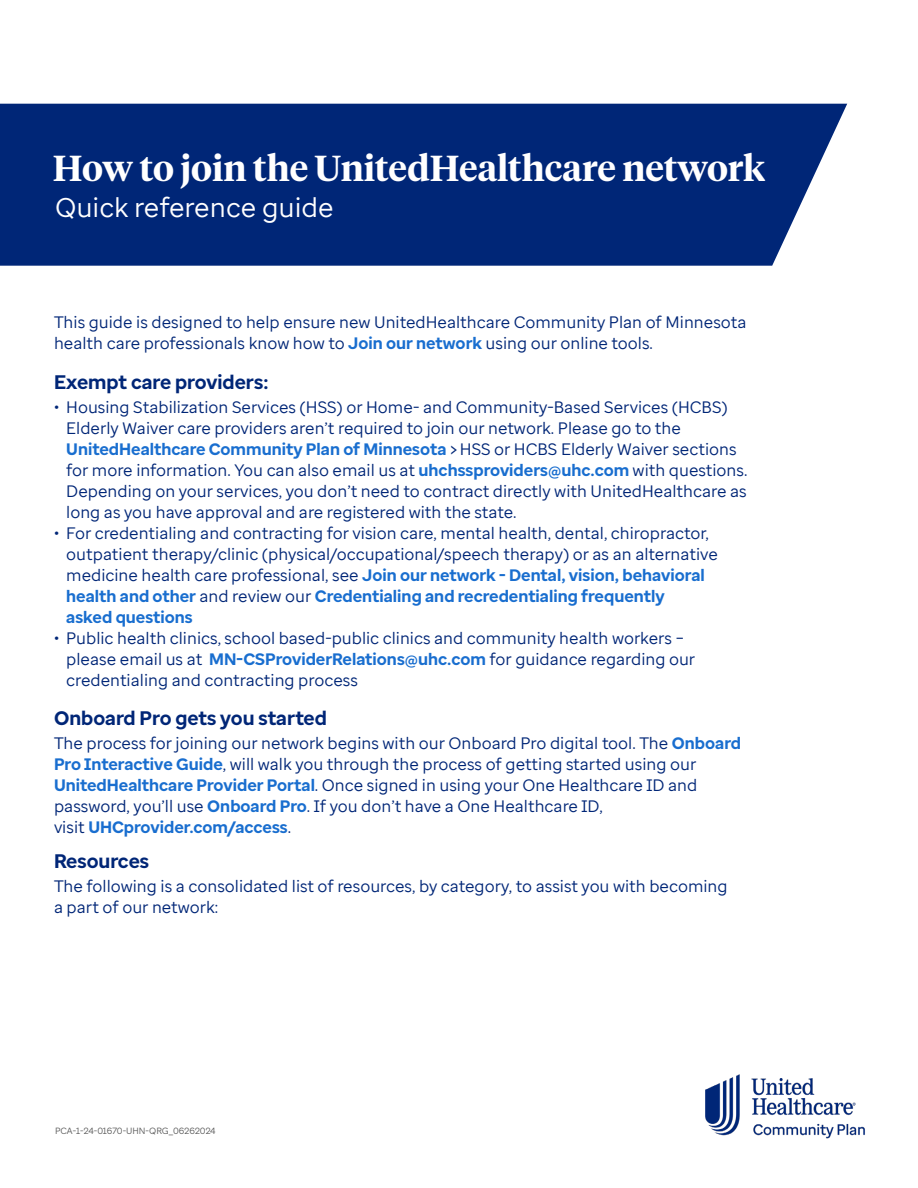
<style>
.page{position:relative;width:918px;height:1188px;background:#fff}
.page>*{position:absolute;margin:0;border:0;box-sizing:border-box;transform-origin:0 0}
.H2{font:600 36px "UHC Serif Headline";color:#fff}
.Continued_asterisk_footnotes{font:27px "Enterprise Sans";color:#fff}
.Continued_asterisk_footnotes-2{font:700 19.5px "Enterprise Sans";color:#002677}
.Continued_asterisk_footnotes-3{font:16.5px/21px "Enterprise Sans";color:#002677}
.t1{font:9px "Enterprise Sans";color:#5a5a5a}
.s1{font-weight:700;color:#196ecf}
</style>
<div class="page">
<img style="left:705px;top:1075px;width:160px;height:64px">
<div style="left:0;top:104px;width:847px;height:162px;background:#002677"></div>
<p class="H2" style="left:53px;top:144px;width:714px">How to join the UnitedHealthcare network</p>
<p class="Continued_asterisk_footnotes" style="left:55px;top:190px;width:280px">Quick reference guide</p>
<p class="Continued_asterisk_footnotes-3" style="left:54px;top:311px;width:694px">This guide is designed to help ensure new UnitedHealthcare Community Plan of Minnesota health care professionals know how to <span class="s1">Join our network</span> using our online tools.</p>
<p class="Continued_asterisk_footnotes-2" style="left:54px;top:370px;width:216px">Exempt care providers:</p>
<p class="Continued_asterisk_footnotes-3" style="left:66px;top:397px;width:683px;text-indent:-12px">• Housing Stabilization Services (HSS) or Home- and Community-Based Services (HCBS)<br>Elderly Waiver care providers aren’t required to join our network. Please go to the <span class="s1">UnitedHealthcare Community Plan of Minnesota</span> &gt; HSS or HCBS Elderly Waiver sections for more information. You can also email us at <span class="s1">uhchssproviders@uhc.com</span> with questions.<br>Depending on your services, you don’t need to contract directly with UnitedHealthcare as long as you have approval and are registered with the state.</p>
<p class="Continued_asterisk_footnotes-3" style="left:66px;top:523px;width:653px;text-indent:-12px">• For credentialing and contracting for vision care, mental health, dental, chiropractor, outpatient therapy/clinic (physical/occupational/speech therapy) or as an alternative medicine health care professional, see <span class="s1">Join our network - Dental, vision, behavioral health and other</span> and review our <span class="s1">Credentialing and recredentialing frequently<br>asked questions</span></p>
<p class="Continued_asterisk_footnotes-3" style="left:66px;top:628px;width:630px;text-indent:-12px">• Public health clinics, school based-public clinics and community health workers – please email us at <span class="s1">MN-CSProviderRelations@uhc.com</span> for guidance regarding our credentialing and contracting process</p>
<p class="Continued_asterisk_footnotes-2" style="left:54px;top:706px;width:275px">Onboard Pro gets you started</p>
<p class="Continued_asterisk_footnotes-3" style="left:54px;top:733px;width:689px">The process for joining our network begins with our Onboard Pro digital tool. The <span class="s1">Onboard Pro Interactive Guide</span>, will walk you through the process of getting started using our <span class="s1">UnitedHealthcare Provider Portal</span>. Once signed in using your One Healthcare ID and password, you’ll use <span class="s1">Onboard Pro</span>. If you don’t have a One Healthcare ID,<br>visit <span class="s1">UHCprovider.com/access</span>.</p>
<p class="Continued_asterisk_footnotes-2" style="left:54px;top:848px;width:97px">Resources</p>
<p class="Continued_asterisk_footnotes-3" style="left:54px;top:875px;width:675px">The following is a consolidated list of resources, by category, to assist you with becoming a part of our network:</p>
<p class="t1" style="left:55px;top:1125px;width:162px">PCA-1-24-01670-UHN-QRG_06262024</p>
</div>
